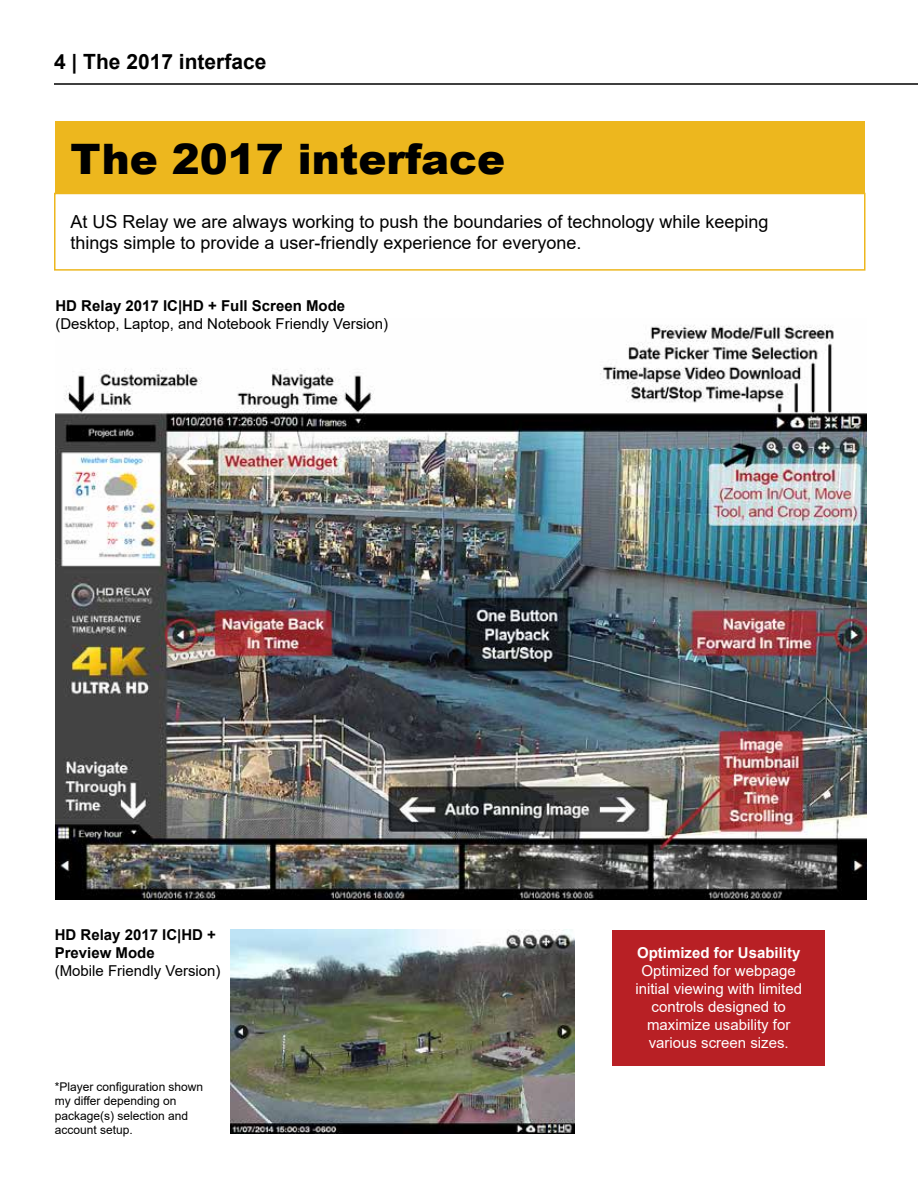
<style>
.page{position:relative;width:918px;height:1188px;background:#fff}
.page>*{position:absolute;margin:0;border:0;box-sizing:border-box;transform-origin:0 0}
.t1{font:900 42px "Arial";color:#000}
.t2{font:700 21px "Arial";color:#000}
.t3{font:18px/21.6px "Arial";color:#000}
.t4{font:15px/18px "Arial";color:#fff;text-align:center}
.t5{font:15px "Arial";color:#000}
.t6{font:700 15px/18px "Arial";color:#000}
.t7{font:700 15px "Arial";color:#fff}
.t8{font:12px/14.4px "Arial";color:#000}
</style>
<div class="page">
<img style="left:56px;top:325px;width:810px;height:574px">
<hr style="left:54px;top:83px;width:864px;height:2px;background:#000">
<div style="left:55px;top:122px;width:810px;height:72px;background:#edb71e"></div>
<div style="left:54px;top:193px;width:812px;height:78px;border:2px solid #edb71e"></div>
<div style="left:613px;top:930px;width:212px;height:135px;background:#b82025"></div>
<img style="left:230px;top:929px;width:344px;height:205px">
<p class="t2" style="left:54px;top:47px;width:214px">4 | The 2017 interface</p>
<h1 class="t1" style="left:70px;top:128px;width:436px">The 2017 interface</h1>
<p class="t3" style="left:70px;top:210px;width:700px">At US Relay we are always working to push the boundaries of technology while keeping things simple to provide a user-friendly experience for everyone.</p>
<p class="t6" style="left:55px;top:297px;width:291px">HD Relay 2017 IC|HD + Full Screen Mode</p>
<p class="t5" style="left:55px;top:313px;width:334px">(Desktop, Laptop, and Notebook Friendly Version)</p>
<p class="t6" style="left:55px;top:926px;width:163px">HD Relay 2017 IC|HD +<br>Preview Mode</p>
<p class="t5" style="left:55px;top:960px;width:167px">(Mobile Friendly Version)</p>
<p class="t8" style="left:55px;top:1079px;width:150px">*Player configuration shown my differ depending on package(s) selection and account setup.</p>
<p class="t7" style="left:637px;top:942px;width:165px">Optimized for Usability</p>
<p class="t4" style="left:635px;top:962px;width:168px">Optimized for webpage initial viewing with limited controls designed to maximize usability for various screen sizes.</p>
</div>
